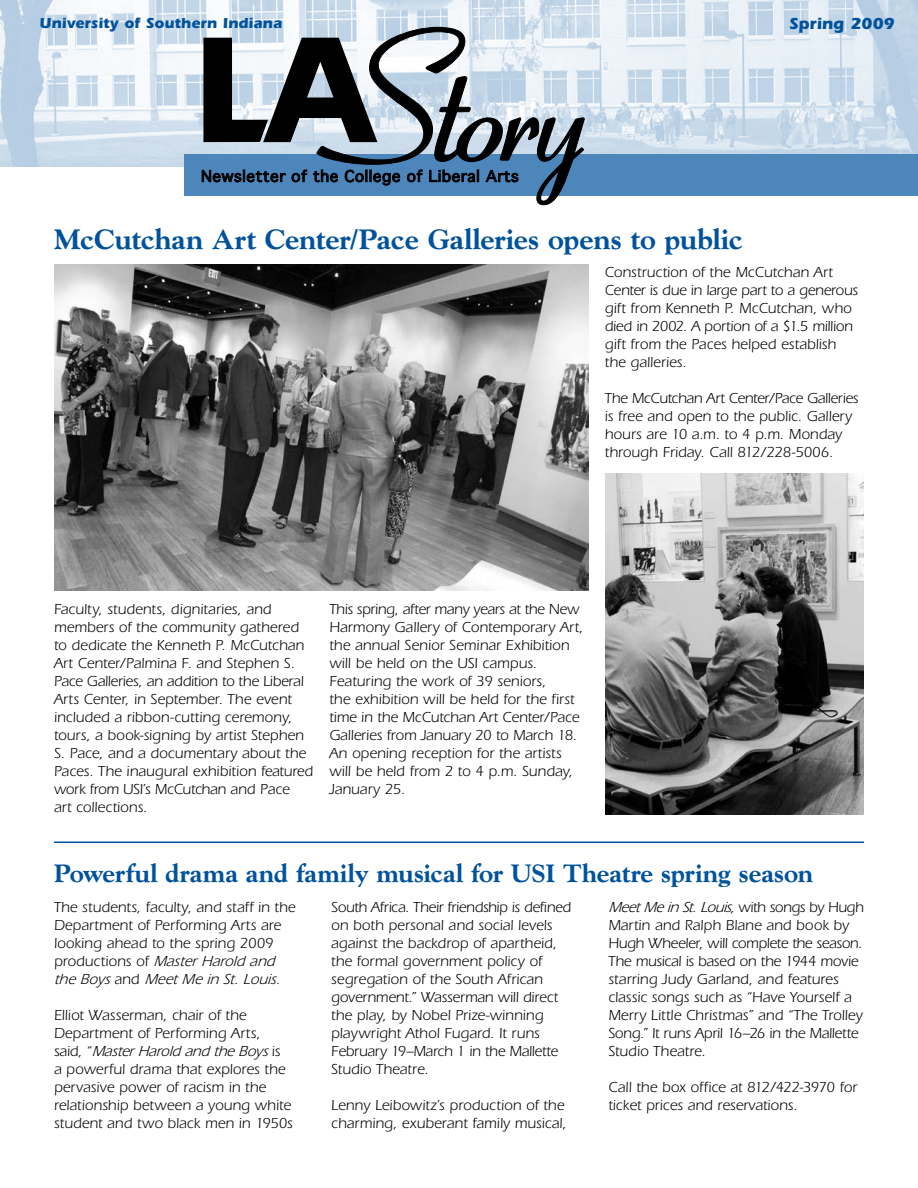
<style>
.page{position:relative;width:918px;height:1188px;background:#fff}
.page>*{position:absolute;margin:0;border:0;box-sizing:border-box;transform-origin:0 0}
.t1{font:800 28.5px "Goudy";letter-spacing:-.01em;color:#00529c}
.t2{font:800 25.5px "Goudy";letter-spacing:-.005em;color:#00529c}
.t3{font:700 16.5px "Itc Eras";color:#00529c}
.t4{font:15px/18px "Itc Eras";color:#000}
.t5{font:700 15px "Itc Eras";letter-spacing:.005em;color:#00529c}
.t6{font:14.85px "Geneva";letter-spacing:.035em;color:#000}
.s1{font-style:italic}
</style>
<div class="page">
<img style="left:0;top:0;width:918px;height:166px">
<div style="left:185px;top:155px;width:733px;height:41px;background:#4d86ba"></div>
<svg style="left:202px;top:27px;width:383px;height:178px"></svg>
<hr style="left:54px;top:842px;width:810px;height:1px;background:#00529c">
<img style="left:605px;top:473px;width:259px;height:342px">
<img style="left:54px;top:264px;width:535px;height:327px">
<p class="t5" style="left:39px;top:14px;width:244px">University of Southern Indiana</p>
<p class="t3" style="left:789px;top:14px;width:107px">Spring 2009</p>
<p class="t6" style="left:201px;top:167px;width:319px">Newsletter of the College of Liberal Arts</p>
<h1 class="t1" style="left:54px;top:222px;width:691px">McCutchan Art Center/Pace Galleries opens to public</h1>
<p class="t4" style="left:605px;top:263px;width:255px">Construction of the McCutchan Art Center is due in large part to a generous gift from Kenneth P. McCutchan, who died in 2002. A portion of a $1.5 million gift from the Paces helped establish the galleries.</p>
<p class="t4" style="left:605px;top:389px;width:255px">The McCutchan Art Center/Pace Galleries is free and open to the public. Gallery hours are 10 a.m. to 4 p.m. Monday through Friday. Call 812/228-5006.</p>
<p class="t4" style="left:54px;top:601px;width:261px">Faculty, students, dignitaries, and members of the community gathered to dedicate the Kenneth P. McCutchan Art Center/Palmina F. and Stephen S.<br>Pace Galleries, an addition to the Liberal Arts Center, in September. The event included a ribbon-cutting ceremony, tours, a book-signing by artist Stephen S. Pace, and a documentary about the Paces. The inaugural exhibition featured work from USI’s McCutchan and Pace<br>art collections.</p>
<p class="t4" style="left:329px;top:601px;width:256px">This spring, after many years at the New Harmony Gallery of Contemporary Art, the annual Senior Seminar Exhibition will be held on the USI campus.<br>Featuring the work of 39 seniors,<br>the exhibition will be held for the first time in the McCutchan Art Center/Pace Galleries from January 20 to March 18.<br>An opening reception for the artists will be held from 2 to 4 p.m. Sunday, January 25.</p>
<h2 class="t2" style="left:54px;top:859px;width:761px">Powerful drama and family musical for USI Theatre spring season</h2>
<p class="t4" style="left:54px;top:898px;width:243px">The students, faculty, and staff in the Department of Performing Arts are looking ahead to the spring 2009<br>p r o d u c t i o n s o f <span class="s1">MasterHarold and theBoys</span>a n d <span class="s1">MeetMein St.Louis.</span></p>
<p class="t4" style="left:54px;top:1006px;width:240px">Elliot Wasserman, chair of the Department of Performing Arts,<br>s a i d , “ <span class="s1">MasterHarold and theBoys</span>i s<br>a powerful drama that explores the pervasive power of racism in the relationship between a young white student and two black men in 1950s</p>
<p class="t4" style="left:331px;top:898px;width:242px">South Africa. Their friendship is defined on both personal and social levels against the backdrop of apartheid, the formal government policy of segregation of the South African government.” Wasserman will direct the play, by Nobel Prize-winning playwright Athol Fugard. It runs February 19–March 1 in the Mallette Studio Theatre.</p>
<p class="t4" style="left:331px;top:1096px;width:237px">Lenny Leibowitz’s production of the charming, exuberant family musical,</p>
<p class="t4" style="left:608px;top:898px;width:257px"><span class="s1">MeetMeinSt.Louis</span>, w i t h s o n g s by H u g h Martin and Ralph Blane and book by Hugh Wheeler, will complete the season.<br>The musical is based on the 1944 movie starring Judy Garland, and features classic songs such as “Have Yourself a Merry Little Christmas” and “The Trolley Song.” It runs April 16–26 in the Mallette Studio Theatre.</p>
<p class="t4" style="left:608px;top:1078px;width:250px">Call the box office at 812/422-3970 for ticket prices and reservations.</p>
</div>
